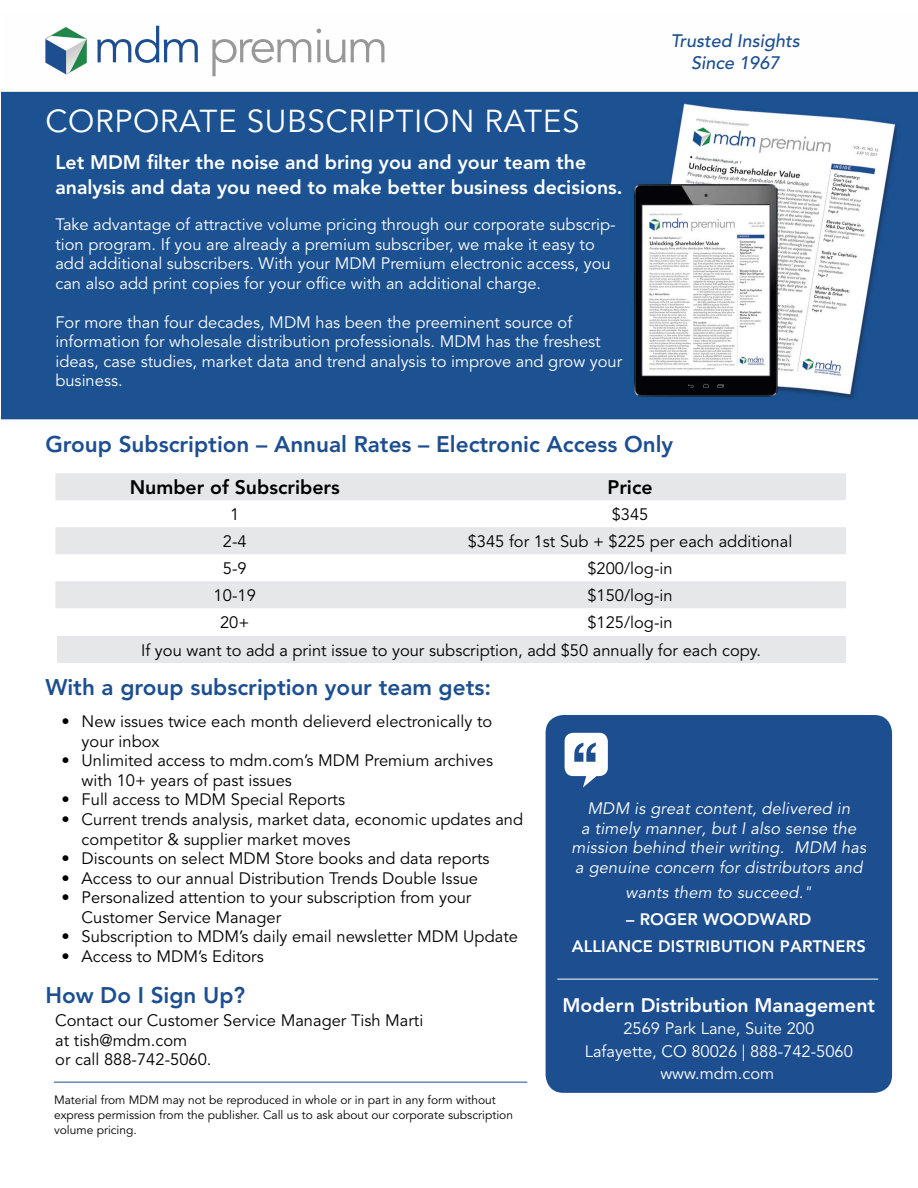
<style>
.page{position:relative;width:918px;height:1188px;background:#fff}
.page>*{position:absolute;margin:0;border:0;box-sizing:border-box;transform-origin:0 0}
.t1{font:31.5px "Avenir LT Std";letter-spacing:.02em;color:#fff}
.t2{font:800 22.5px "Avenir LT Std";color:#1d4f90}
.t3{font:800 19.5px/25.5px "Avenir LT Std";color:#fff}
.t4{font:800 19.5px "Avenir LT Std";color:#000}
.t5{font:italic 500 18px/21.6px "Avenir LT Std";color:#1d4f90;text-align:center}
.t6{font:16.5px/19.5px "Avenir LT Std";color:#000}
.t7{font:16.5px/19.5px "Avenir LT Std";color:#fff}
.t8{font:italic 16.5px/19.8px "Avenir LT Std";letter-spacing:.01em;color:#fff;text-align:center}
.t9{font:800 16.5px/26.5px "Avenir LT Std";letter-spacing:.01em;color:#fff;text-align:center}
.t10{font:12px/15px "Avenir LT Std";color:#000}
</style>
<div class="page">
<img style="left:1px;top:25px;width:917px;height:395px">
<svg style="left:55px;top:473px;width:791px;height:135px;fill:#e6e7e8"></svg>
<div style="left:57px;top:636px;width:788px;height:27px;background:#e6e7e8"></div>
<svg style="left:97px;top:26px;width:101px;height:37px"></svg>
<svg style="left:45px;top:27px;width:42px;height:48px"></svg>
<svg style="left:212px;top:39px;width:99px;height:37px"></svg>
<svg style="left:317px;top:29px;width:67px;height:34px"></svg>
<div style="left:546px;top:715px;width:346px;height:378px;background:#1d4f90;border-radius:18px"></div>
<svg style="left:565px;top:733px;width:43px;height:55px"></svg>
<hr style="left:54px;top:1082px;width:473px;height:1px;background:#1d4f90">
<hr style="left:557px;top:979px;width:321px;height:1px;background:#fff">
<h1 class="t1" style="left:45px;top:103px;width:536px">CORPORATE SUBSCRIPTION RATES</h1>
<p class="t3" style="left:55px;top:149px;width:569px">Let MDM filter the noise and bring you and your team the analysis and data you need to make better business decisions.</p>
<p class="t7" style="left:55px;top:215px;width:562px">Take advantage of attractive volume pricing through our corporate subscrip&shy;tion program. If you are already a premium subscriber, we make it easy to add additional subscribers. With your MDM Premium electronic access, you can also add print copies for your office with an additional charge.</p>
<p class="t7" style="left:55px;top:313px;width:568px">For more than four decades, MDM has been the preeminent source of information for wholesale distribution professionals. MDM has the freshest ideas, case studies, market data and trend analysis to improve and grow your business.</p>
<p class="t5" style="left:671px;top:30px;width:130px">Trusted Insights<br>Since 1967</p>
<h2 class="t2" style="left:45px;top:431px;width:629px">Group Subscription – Annual Rates – Electronic Access Only</h2>
<p class="t4" style="left:130px;top:476px;width:212px">Number of Subscribers</p>
<p class="t4" style="left:607px;top:476px;width:47px">Price</p>
<p class="t6" style="left:230px;top:505px;width:11px">1</p>
<p class="t6" style="left:612px;top:505px;width:38px">$345</p>
<p class="t6" style="left:223px;top:532px;width:25px">2-4</p>
<p class="t6" style="left:468px;top:532px;width:326px">$345 for 1st Sub + $225 per each additional</p>
<p class="t6" style="left:223px;top:559px;width:25px">5-9</p>
<p class="t6" style="left:587px;top:559px;width:87px">$200/log-in</p>
<p class="t6" style="left:214px;top:586px;width:44px">10-19</p>
<p class="t6" style="left:587px;top:586px;width:87px">$150/log-in</p>
<p class="t6" style="left:220px;top:613px;width:31px">20+</p>
<p class="t6" style="left:141px;top:609px;width:621px;line-height:28px;text-indent:446px">$125/log-in<br>If you want to add a print issue to your subscription, add $50 annually for each copy.</p>
<h2 class="t2" style="left:45px;top:674px;width:447px">With a group subscription your team gets:</h2>
<p class="t6" style="left:82px;top:713px;width:412px;text-indent:-20px">• New issues twice each month delieverd electronically to your inbox</p>
<p class="t6" style="left:82px;top:752px;width:413px;text-indent:-20px">• Unlimited access to mdm.com’s MDM Premium archives with 10+ years of past issues</p>
<p class="t6" style="left:61px;top:791px;width:285px">• Full access to MDM Special Reports</p>
<p class="t6" style="left:82px;top:810px;width:443px;text-indent:-20px">• Current trends analysis, market data, economic updates and competitor &amp; supplier market moves</p>
<p class="t6" style="left:61px;top:849px;width:430px">• Discounts on select MDM Store books and data reports</p>
<p class="t6" style="left:61px;top:869px;width:418px">• Access to our annual Distribution Trends Double Issue</p>
<p class="t6" style="left:82px;top:888px;width:391px;text-indent:-20px">• Personalized attention to your subscription from your<br>Customer Service Manager</p>
<p class="t6" style="left:61px;top:927px;width:458px">• Subscription to MDM’s daily email newsletter MDM Update</p>
<p class="t6" style="left:61px;top:947px;width:204px">• Access to MDM’s Editors</p>
<h2 class="t2" style="left:45px;top:982px;width:201px">How Do I Sign Up?</h2>
<p class="t6" style="left:55px;top:1011px;width:370px">Contact our Customer Service Manager Tish Marti at tish@mdm.com<br>or call 888-742-5060.</p>
<p class="t10" style="left:54px;top:1093px;width:461px">Material from MDM may not be reproduced in whole or in part in any form without express permission from the publisher. Call us to ask about our corporate subscription volume pricing.</p>
<p class="t8" style="left:572px;top:799px;width:296px">MDM is great content, delivered in<br>a timely manner, but I also sense the mission behind their writing. MDM has a genuine concern for distributors and</p>
<p class="t8" style="left:626px;top:883px;width:188px">wants them to succeed."</p>
<p class="t9" style="left:572px;top:906px;width:296px">– ROGER WOODWARD<br>ALLIANCE DISTRIBUTION PARTNERS</p>
<p class="t3" style="left:562px;top:992px;width:314px">Modern Distribution Management</p>
<p class="t7" style="left:585px;top:1018px;width:270px;line-height:22.5px;text-align:center">2569 Park Lane, Suite 200<br>Lafayette, CO 80026 | 888-742-5060 www.mdm.com</p>
</div>
